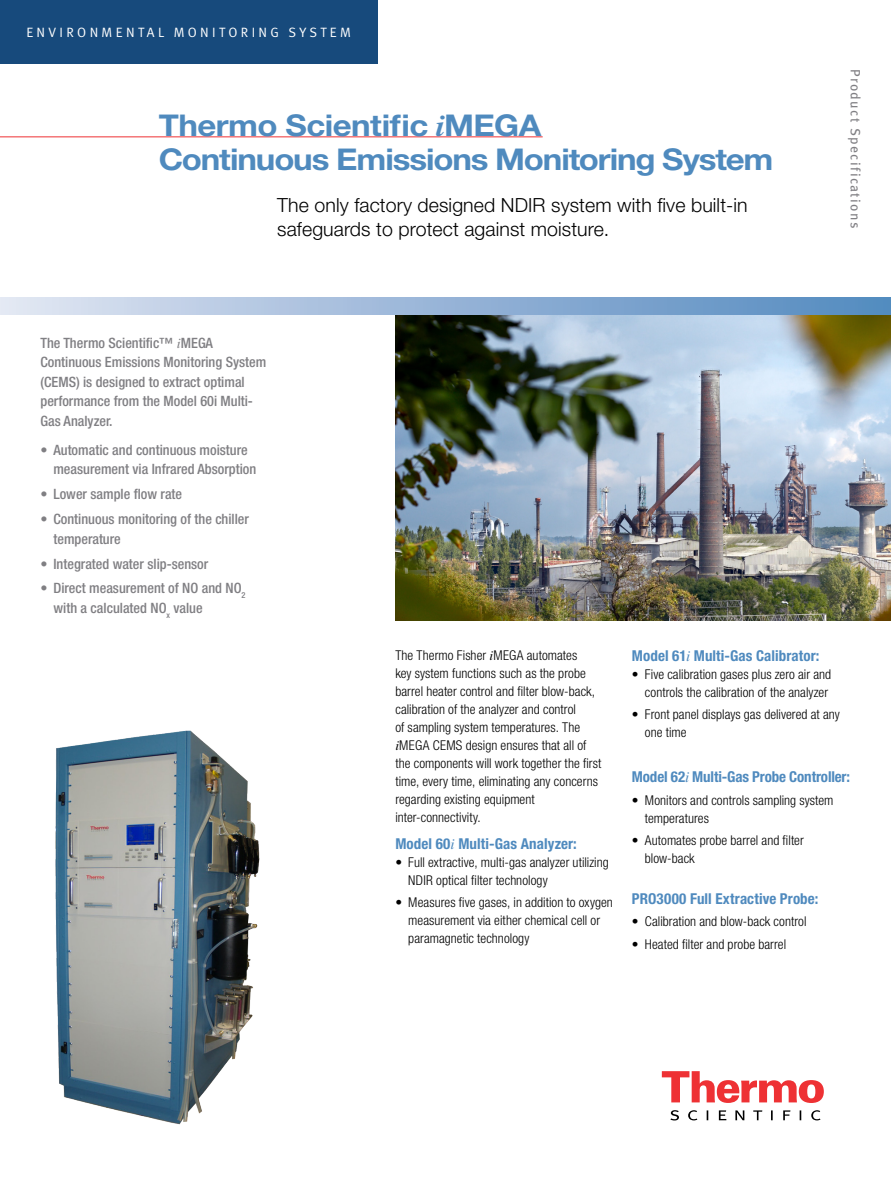
<style>
.page{position:relative;width:891px;height:1188px;background:#fff}
.page>*{position:absolute;margin:0;border:0;box-sizing:border-box;transform-origin:0 0}
.t1{font:700 30px/34.5px "Helvetica Neue LT Std";letter-spacing:-.035em;color:#4f8abe;scale:1.1 1}
.t2{font:300 19.5px/24px "Helvetica Neue LT Std";letter-spacing:.005em;color:#000}
.t3{font:700 condensed 15px "Helvetica Neue LT Std";letter-spacing:.005em;color:#4f8abe}
.t4{font:500 condensed 14.25px/19.5px "Helvetica Neue LT Std";color:#807f83}
.t5{font:300 condensed 13.5px/18px "Helvetica Neue LT Std";letter-spacing:.005em;color:#000}
.t6{font:13.5px "Meta Normal LF";letter-spacing:.25em;color:#fff}
.t7{font:13.5px "Meta OT";letter-spacing:.1em;color:#807f83}
.s1{font-family:"Times LT Std";font-style:italic}
.s2{font-family:"Times LT Std";font-weight:400;font-style:italic;font-stretch:normal}
</style>
<div class="page">
<img style="left:395px;top:315px;width:496px;height:305px">
<div style="left:0;top:297px;width:891px;height:18px;background:linear-gradient(to right,#e1e5f2,#5088be)"></div>
<svg style="left:662px;top:1071px;width:162px;height:32px"></svg>
<svg style="left:670px;top:1110px;width:151px;height:10px"></svg>
<div style="left:0;top:0;width:377px;height:64px;background:#174a7c"></div>
<hr style="left:0;top:136px;width:543px;height:1px;background:#ee3134">
<img style="left:55px;top:730px;width:205px;height:395px">
<p class="t6" style="left:26px;top:24px;width:326px">ENVIRONME NTAL M ONITORING SYSTE M</p>
<h1 class="t1" style="left:159px;top:107px;width:560px">Thermo Scientific <span class="s1">i</span>MEGA<br>Continuous Emissions Monitoring System</h1>
<h2 class="t2" style="left:277px;top:192px;width:472px">The only factory designed NDIR system with five built-in safeguards to protect against moisture.</h2>
<p class="t4" style="left:40px;top:333px;width:227px">The Thermo Scientific™ <span class="s2">i</span>MEGA<br>Continuous Emissions Monitoring System (CEMS) is designed to extract optimal performance from the Model 60i Multi-<br>Gas Analyzer.</p>
<p class="t4" style="left:53px;top:440px;width:204px;text-indent:-13px">• Automatic and continuous moisture measurement via Infrared Absorption</p>
<p class="t4" style="left:41px;top:484px;width:143px">• Lower sample flow rate</p>
<p class="t4" style="left:53px;top:509px;width:197px;text-indent:-13px">• Continuous monitoring of the chiller temperature</p>
<p class="t4" style="left:41px;top:554px;width:169px">• Integrated water slip-sensor</p>
<p class="t4" style="left:53px;top:578px;width:194px;text-indent:-13px">• Direct measurement of NO and NO<sub>2 </sub>with a calculated NO<sub>x</sub> value</p>
<p class="t7" style="left:864px;top:69px;width:161px;rotate:90deg">Product Specifications</p>
<p class="t5" style="left:395px;top:646px;width:208px">The Thermo Fisher <span class="s2">i</span>MEGA automates<br>key system functions such as the probe barrel heater control and filter blow-back, calibration of the analyzer and control<br>of sampling system temperatures. The <span class="s2">i</span>MEGA CEMS design ensures that all of the components will work together the first time, every time, eliminating any concerns regarding existing equipment inter-connectivity.</p>
<p class="t3" style="left:395px;top:834px;width:183px">Model 60<span class="s2">i</span> Multi-Gas Analyzer:</p>
<p class="t5" style="left:408px;top:853px;width:202px;text-indent:-13px">• Full extractive, multi-gas analyzer utilizing<br>NDIR optical filter technology</p>
<p class="t5" style="left:408px;top:893px;width:206px;text-indent:-13px">• Measures five gases, in addition to oxygen measurement via either chemical cell or paramagnetic technology</p>
<p class="t3" style="left:632px;top:646px;width:189px">Model 61<span class="s2">i</span> Multi-Gas Calibrator:</p>
<p class="t5" style="left:632px;top:665px;width:201px;text-align:right">• Five calibration gases plus zero air and controls the calibration of the analyzer</p>
<p class="t5" style="left:645px;top:705px;width:196px;text-indent:-13px">• Front panel displays gas delivered at any one time</p>
<p class="t3" style="left:632px;top:768px;width:220px">Model 62<span class="s2">i</span> Multi-Gas Probe Controller:</p>
<p class="t5" style="left:645px;top:791px;width:190px;text-indent:-13px">• Monitors and controls sampling system temperatures</p>
<p class="t5" style="left:645px;top:831px;width:160px;text-indent:-13px">• Automates probe barrel and filter blow-back</p>
<p class="t3" style="left:632px;top:889px;width:188px">PRO3000 Full Extractive Probe:</p>
<p class="t5" style="left:632px;top:912px;width:176px">• Calibration and blow-back control</p>
<p class="t5" style="left:632px;top:935px;width:156px">• Heated filter and probe barrel</p>
</div>
